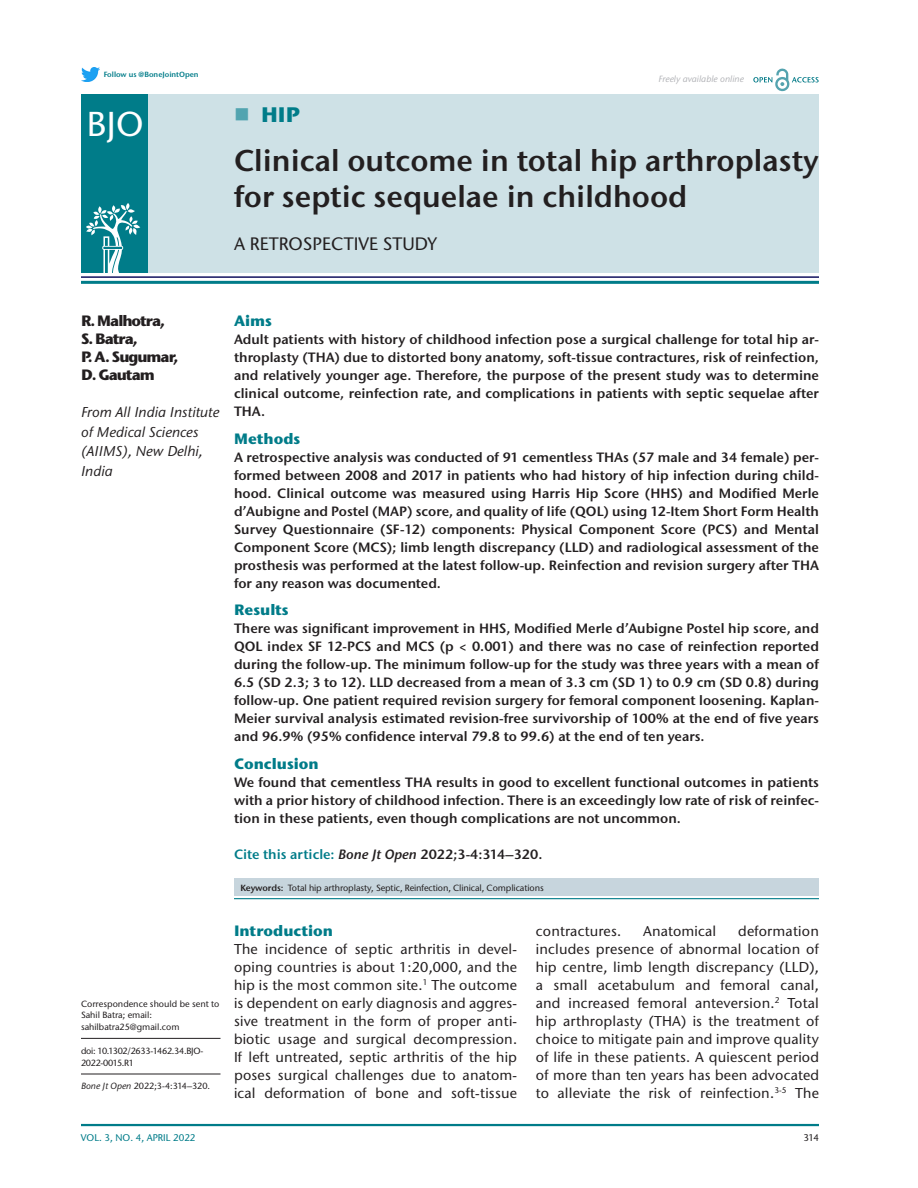
<style>
.page{position:relative;width:918px;height:1188px;background:#fff}
.page>*{position:absolute;margin:0;border:0;box-sizing:border-box;transform-origin:0 0}
.t1{font:500 34.5px "Stone Sans ITC Pro";color:#fff}
.t2{font:600 30px/36px "Stone Sans ITC Pro";color:#231f20}
.t3{font:700 21px "Stone Sans ITC Pro";color:#007c89}
.t4{font:500 18px "Stone Sans ITC Pro";color:#231f20}
.t5{font:700 15px "Stone Sans ITC Pro";color:#007c89}
.t6{font:700 15px/18px "Stone Sans ITC Pro";letter-spacing:-.07em;color:#231f20}
.t7{font:500 14.25px/18px "Stone Sans ITC Pro";letter-spacing:.015em;color:#231f20;text-align:justify}
.t8{font:italic 500 14.25px/19.5px "Stone Sans ITC Pro";color:#231f20}
.t9{font:600 13.5px/18px "Stone Sans ITC Pro";color:#231f20;text-align:justify}
.t10{font:500 9.75px "Stone Sans ITC Pro";color:#007c89}
.t11{font:500 9.75px "Stone Sans ITC Pro";color:#231f20}
.t12{font:500 9px/12px "Stone Sans ITC Pro";letter-spacing:-.01em;color:#231f20}
.t13{font:500 9px/12px "Stone Sans ITC Pro";letter-spacing:-.03em;color:#231f20}
.t14{font:italic 500 9px "Stone Sans ITC Pro";color:#b2b3b7}
.t15{font:600 7.5px "Stone Sans ITC Pro";color:#007c89}
.s1{font-style:italic}
.s2{color:#007c89}
.s3{font-weight:600}
</style>
<div class="page">
<hr style="left:81px;top:1124px;width:738px;height:2px;background:#007c89">
<img style="left:81px;top:67px;width:18px;height:15px">
<svg style="left:753px;top:69px;width:66px;height:22px"></svg>
<div style="left:234px;top:878px;width:585px;height:18px;background:#c7d5dd"></div>
<hr style="left:81px;top:276px;width:738px;height:2px;background:#11125f">
<hr style="left:81px;top:281px;width:738px;height:3px;background:#007c89">
<div style="left:81px;top:94px;width:738px;height:179px;background:#cee1e6"></div>
<div style="left:81px;top:95px;width:66px;height:178px;background:#007c89"></div>
<svg style="left:86px;top:203px;width:54px;height:70px"></svg>
<hr style="left:81px;top:1038px;width:139px;height:1px;background:#231f20">
<hr style="left:81px;top:1074px;width:139px;height:1px;background:#231f20">
<hr style="left:234px;top:898px;width:585px;height:1px;background:#007c89">
<p class="t15" style="left:104px;top:70px;width:97px">Follow us @BoneJointOpen</p>
<h1 class="t1" style="left:87px;top:103px;width:58px">BJO</h1>
<p class="t14" style="left:658px;top:73px;width:87px">Freely available online</p>
<h3 class="t3" style="left:261px;top:101px;width:40px">HIP</h3>
<h2 class="t2" style="left:234px;top:142px;width:586px">Clinical outcome in total hip arthroplasty for septic sequelae in childhood</h2>
<h3 class="t4" style="left:234px;top:233px;width:205px">A RETROSPECTIVE STUDY</h3>
<p class="t6" style="left:81px;top:312px;width:99px">R. Malhotra,<br>S. Batra,<br>P. A. Sugumar,<br>D. Gautam</p>
<p class="t8" style="left:81px;top:403px;width:140px">From All India Institute of Medical Sciences (AIIMS), New Delhi,<br>India</p>
<p class="t12" style="left:81px;top:997px;width:140px">Correspondence should be sent to<br>Sahil Batra; email: sahilbatra25@gmail.com</p>
<p class="t13" style="left:81px;top:1045px;width:124px">doi: 10.1302/2633-1462.34.BJO-<br>2022-0015.R1</p>
<p class="t12" style="left:81px;top:1080px;width:131px"><span class="s1">Bone Jt Open</span> 2022;3-4:314–320.</p>
<p class="t5" style="left:234px;top:311px;width:39px">Aims</p>
<p class="t9" style="left:234px;top:330px;width:587px">Adult patients with history of childhood infection pose a surgical challenge for total hip ar&shy;throplasty (THA) due to distorted bony anatomy, soft-tissue contractures, risk of reinfection, and relatively younger age. Therefore, the purpose of the present study was to determine clinical outcome, reinfection rate, and complications in patients with septic sequelae after THA.</p>
<p class="t5" style="left:234px;top:429px;width:68px">Methods</p>
<p class="t9" style="left:234px;top:448px;width:587px">A retrospective analysis was conducted of 91 cementless THAs (57 male and 34 female) per&shy;formed between 2008 and 2017 in patients who had history of hip infection during child&shy;hood. Clinical outcome was measured using Harris Hip Score (HHS) and Modified Merle d’Aubigne and Postel (MAP) score, and quality of life (QOL) using 12-Item Short Form Health Survey Questionnaire (SF-12) components: Physical Component Score (PCS) and Mental Component Score (MCS); limb length discrepancy (LLD) and radiological assessment of the prosthesis was performed at the latest follow-up. Reinfection and revision surgery after THA for any reason was documented.</p>
<p class="t5" style="left:234px;top:600px;width:56px">Results</p>
<p class="t9" style="left:234px;top:620px;width:587px">There was significant improvement in HHS, Modified Merle d’Aubigne Postel hip score, and QOL index SF 12-PCS and MCS (p &lt; 0.001) and there was no case of reinfection reported during the follow-up. The minimum follow-up for the study was three years with a mean of 6.5 (SD 2.3; 3 to 12). LLD decreased from a mean of 3.3 cm (SD 1) to 0.9 cm (SD 0.8) during follow-up. One patient required revision surgery for femoral component loosening. Kaplan-Meier survival analysis estimated revision-free survivorship of 100% at the end of five years and 96.9% (95% confidence interval 79.8 to 99.6) at the end of ten years.</p>
<p class="t5" style="left:234px;top:754px;width:86px">Conclusion</p>
<p class="t9" style="left:234px;top:773px;width:586px">We found that cementless THA results in good to excellent functional outcomes in patients with a prior history of childhood infection. There is an exceedingly low rate of risk of reinfec&shy;tion in these patients, even though complications are not uncommon.</p>
<p class="t9" style="left:234px;top:845px;width:310px"><span class="s2">Cite this article:</span> <span class="s1">Bone Jt Open</span> 2022;3-4:314–320.</p>
<p class="t12" style="left:240px;top:881px;width:305px"><span class="s3">Keywords:</span> Total hip arthroplasty, Septic, Reinfection, Clinical, Complications</p>
<p class="t5" style="left:234px;top:921px;width:100px">Introduction</p>
<p class="t7" style="left:234px;top:940px;width:285px">The incidence of septic arthritis in devel&shy;oping countries is about 1:20,000, and the hip is the most common site.<sup>1</sup> The outcome is dependent on early diagnosis and aggres&shy;sive treatment in the form of proper anti&shy;biotic usage and surgical decompression.<br>If left untreated, septic arthritis of the hip poses surgical challenges due to anatom&shy;ical deformation of bone and soft-tissue</p>
<p class="t7" style="left:536px;top:922px;width:285px;text-indent:202px">deformation includes presence of abnormal location of hip centre, limb length discrepancy (LLD), a small acetabulum and femoral canal, and increased femoral anteversion.<sup>2</sup> Total hip arthroplasty (THA) is the treatment of choice to mitigate pain and improve quality of life in these patients. A quiescent period of more than ten years has been advocated to alleviate the risk of reinfection.<sup>3-5</sup> The</p>
<p class="t7" style="left:536px;top:922px;width:87px">contractures.</p>
<p class="t7" style="left:643px;top:922px;width:75px">Anatomical</p>
<p class="t10" style="left:81px;top:1132px;width:116px">VOL. 3, NO. 4, APRIL 2022</p>
<p class="t11" style="left:803px;top:1132px;width:17px">314</p>
</div>
